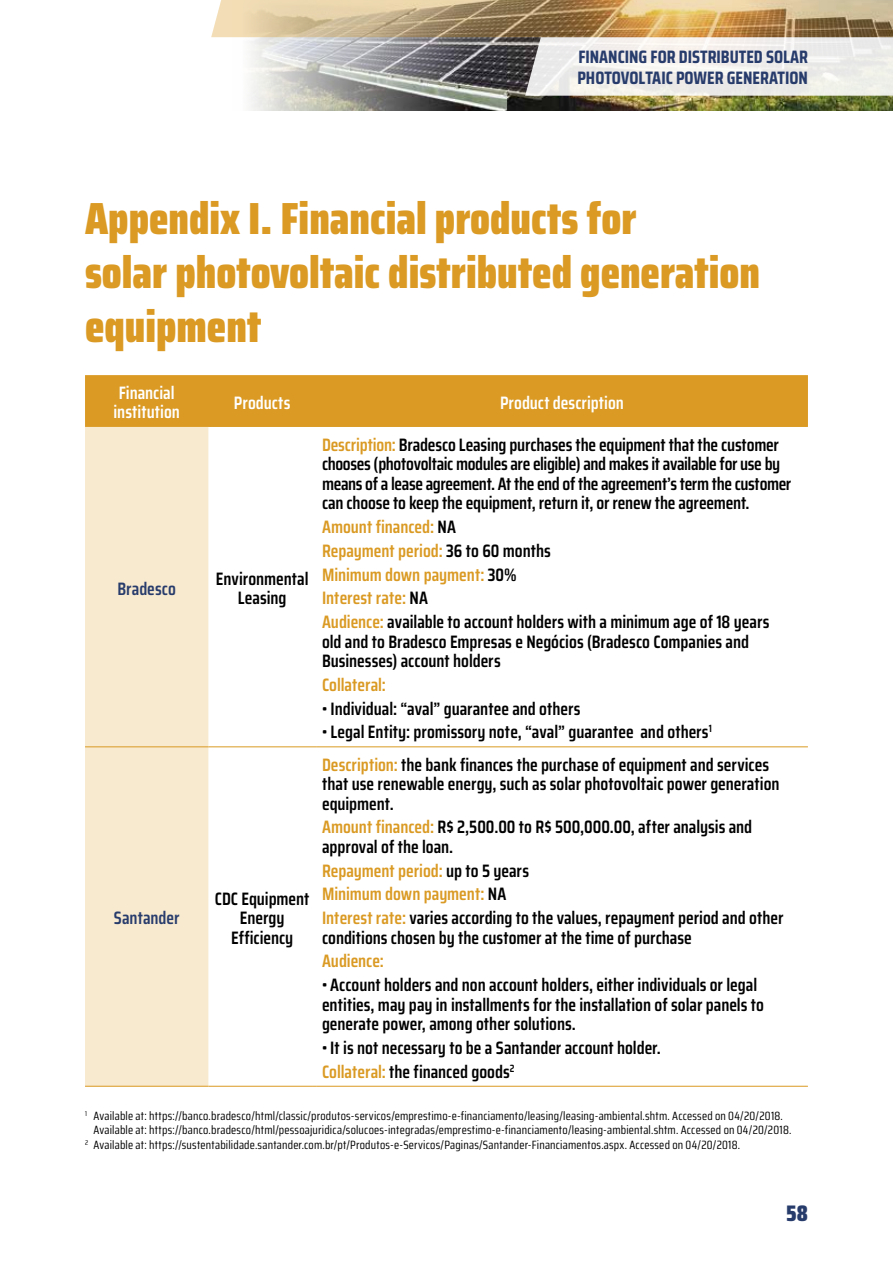
<style>
.page{position:relative;width:893px;height:1263px;background:#fff}
.page>*{position:absolute;margin:0;border:0;box-sizing:border-box;transform-origin:0 0}
.t1{font:900 45px/54px "Saira Condensed";color:#da9a23}
.t2{font:900 22.5px "Saira Condensed";color:#283c6c}
.t3{font:600 18px/19.5px "Saira Condensed";letter-spacing:-.005em;color:#000}
.t4{font:600 18px/23.7px "Saira Condensed";letter-spacing:-.005em;color:#da9a23}
.t5{font:700 18px/21px "Saira Condensed";color:#283c6c}
.t6{font:600 18px/19.5px "Saira Condensed";color:#fff}
.t7{font:600 18px "Saira Condensed";color:#283c6c}
.t8{font:12px "Saira Condensed";letter-spacing:.015em;color:#000}
.s1{color:#da9a23}
.s2{color:#000}
</style>
<div class="page">
<img style="left:250px;top:96px;width:643px;height:15px">
<img style="left:211px;top:0;width:682px;height:96px">
<div style="left:85px;top:375px;width:723px;height:52px;background:#da9a23"></div>
<div style="left:85px;top:427px;width:123px;height:659px;background:#f8eacf"></div>
<hr style="left:85px;top:746px;width:123px;height:1px;background:#da9a23">
<hr style="left:208px;top:746px;width:108px;height:1px;background:#da9a23">
<hr style="left:316px;top:746px;width:492px;height:1px;background:#da9a23">
<hr style="left:85px;top:1086px;width:123px;height:1px;background:#da9a23">
<hr style="left:208px;top:1086px;width:108px;height:1px;background:#da9a23">
<hr style="left:316px;top:1086px;width:492px;height:1px;background:#da9a23">
<p class="t5" style="left:577px;top:46px;width:232px">FINANCING FOR DISTRIBUTED SOLAR<br>PHOTOVOLTAIC POWER GENERATION</p>
<h1 class="t1" style="left:85px;top:191px;width:676px">Appendix I. Financial products for<br>solar photovoltaic distributed generation equipment</h1>
<p class="t6" style="left:114px;top:383px;width:68px">Financial institution</p>
<p class="t6" style="left:234px;top:392px;width:58px">Products</p>
<p class="t6" style="left:500px;top:392px;width:125px">Product description</p>
<p class="t7" style="left:118px;top:575px;width:60px">Bradesco</p>
<p class="t3" style="left:216px;top:568px;width:94px;text-align:center">Environmental<br>Leasing</p>
<p class="t3" style="left:322px;top:434px;width:471px"><span class="s1">Description:</span> Bradesco Leasing purchases the equipment that the customer chooses (photovoltaic modules are eligible) and makes it available for use by means of a lease agreement. At the end of the agreement’s term the customer can choose to keep the equipment, return it, or renew the agreement.</p>
<p class="t4" style="left:322px;top:515px;width:449px">Amount financed: <span class="s2">NA<br></span>Repayment period: <span class="s2">36 to 60 months<br></span>Minimum down payment: <span class="s2">30%<br></span>Interest rate: <span class="s2">NA<br></span>Audience: <span class="s2">available to account holders with a minimum age of 18 years</span></p>
<p class="t3" style="left:322px;top:631px;width:428px">old and to Bradesco Empresas e Negócios (Bradesco Companies and<br>Businesses) account holders</p>
<p class="t4" style="left:322px;top:672px;width:65px">Collateral:</p>
<p class="t3" style="left:322px;top:698px;width:260px">• Individual: “aval” guarantee and others</p>
<p class="t3" style="left:322px;top:722px;width:391px">• Legal Entity: promissory note, “aval” guarantee and others<sup>1</sup></p>
<p class="t3" style="left:322px;top:754px;width:459px"><span class="s1">Description:</span> the bank finances the purchase of equipment and services that use renewable energy, such as solar photovoltaic power generation equipment.</p>
<p class="t3" style="left:322px;top:817px;width:432px"><span class="s1">Amount financed:</span> R$ 2,500.00 to R$ 500,000.00, after analysis and approval of the loan.</p>
<p class="t3" style="left:322px;top:858px;width:463px;line-height:23.7px"><span class="s1">Repayment period:</span> up to 5 years<br><span class="s1">Minimum down payment:</span> NA<br><span class="s1">Interest rate:</span> varies according to the values, repayment period and other</p>
<p class="t3" style="left:322px;top:927px;width:371px">conditions chosen by the customer at the time of purchase</p>
<p class="t4" style="left:322px;top:949px;width:63px">Audience:</p>
<p class="t3" style="left:322px;top:975px;width:443px">• Account holders and non account holders, either individuals or legal entities, may pay in installments for the installation of solar panels to generate power, among other solutions.</p>
<p class="t3" style="left:322px;top:1035px;width:340px;line-height:23.7px">• It is not necessary to be a Santander account holder.<br><span class="s1">Collateral:</span> the financed goods<sup>2</sup></p>
<p class="t8" style="left:85px;top:1106px;width:699px"><sup>1</sup> Available at: https://banco.bradesco/html/classic/produtos-servicos/emprestimo-e-financiamento/leasing/leasing-ambiental.shtm. Accessed on 04/20/2018.</p>
<p class="t8" style="left:94px;top:1121px;width:699px">Available at: https://banco.bradesco/html/pessoajuridica/solucoes-integradas/emprestimo-e-financiamento/leasing-ambiental.shtm. Accessed on 04/20/2018.</p>
<p class="t8" style="left:85px;top:1135px;width:657px"><sup>2</sup> Available at: https://sustentabilidade.santander.com.br/pt/Produtos-e-Servicos/Paginas/Santander-Financiamentos.aspx. Accessed on 04/20/2018.</p>
<p class="t3" style="left:215px;top:888px;width:96px;text-align:center">CDC Equipment<br>Energy<br>Efficiency</p>
<p class="t7" style="left:114px;top:904px;width:67px">Santander</p>
<p class="t2" style="left:786px;top:1196px;width:23px">58</p>
</div>
